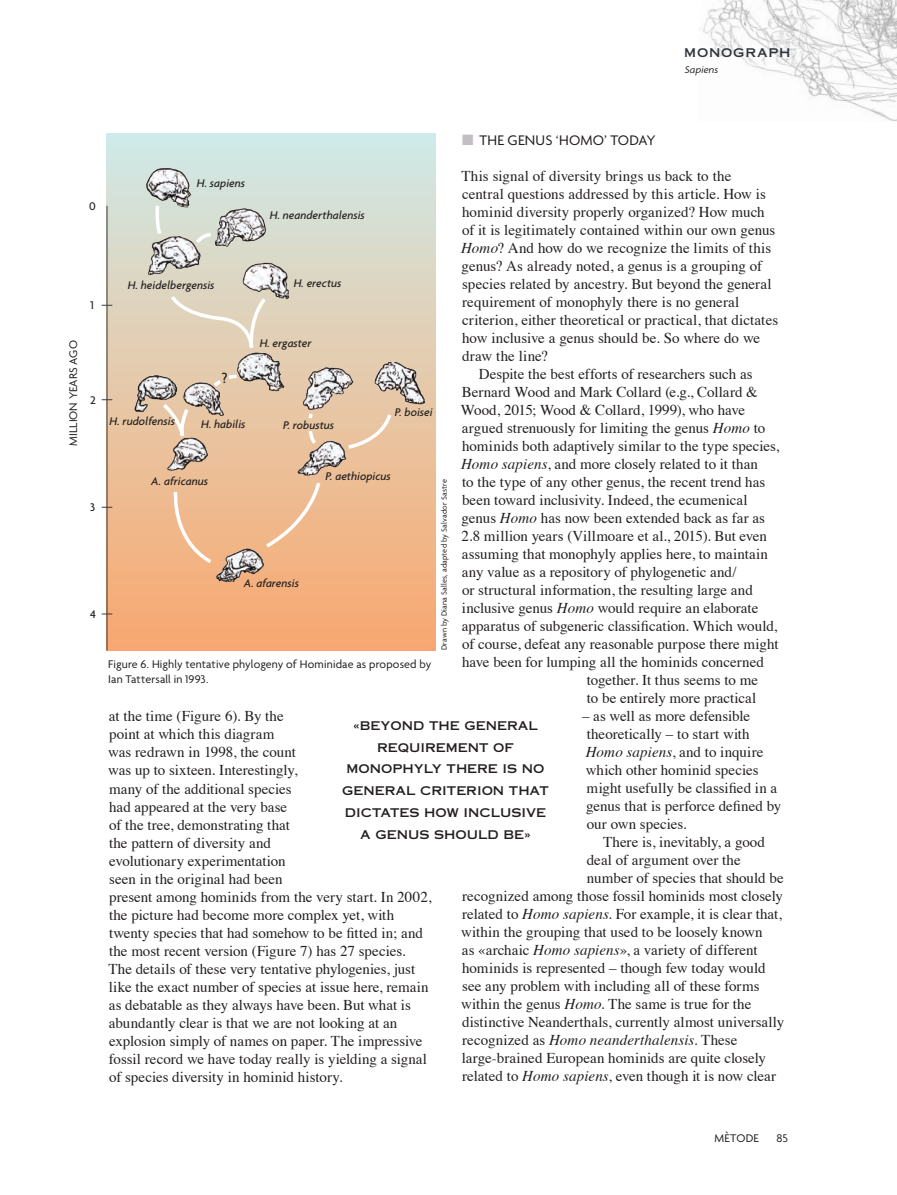
<style>
.page{position:relative;width:897px;height:1195px;background:#fff}
.page>*{position:absolute;margin:0;border:0;box-sizing:border-box;transform-origin:0 0}
.t1{font:15px/18px "Times";color:#231f20}
.t2{font:italic 15px "Times";letter-spacing:.01em;color:#231f20}
.t3{font:15px "Agenda";letter-spacing:.01em;color:#231f20}
._04_DATOS{font:500 15px "Agenda";color:#231f20}
._04_DATOS-2{font:italic 500 12px "Agenda";color:#231f20}
._12_DESTACADO{font:12px/21.8px "Copperplate Thirty One AB";color:#231f20;text-align:center}
._09_PEUS_DE_FOTO{font:12px/15px "Agenda";letter-spacing:.01em;color:#231f20}
._04_DATOS-3{font:12px "Agenda";color:#231f20}
.t4{font:12px "Copperplate Thirty One AB";letter-spacing:.06em;color:#2d323a}
._04_DATOS-4{font:500 12px "Agenda";color:#231f20}
.t5{font:italic 10.5px "Agenda";letter-spacing:.02em;color:#231f20}
._15_CREDITOS_FOTOGRA{font:8.25px "Agenda";letter-spacing:.02em;color:#231f20}
.s1{color:#c1bfc2}
.s2{font-style:italic}
.s3{font-style:normal}
</style>
<div class="page">
<img style="left:699px;top:0;width:198px;height:121px">
<img style="left:101px;top:133px;width:335px;height:518px">
<svg style="left:154px;top:202px;width:10px;height:36px"></svg>
<svg style="left:194px;top:231px;width:20px;height:14px"></svg>
<svg style="left:307px;top:409px;width:13px;height:39px"></svg>
<svg style="left:345px;top:410px;width:49px;height:40px;background:#ebc9a9"></svg>
<svg style="left:161px;top:293px;width:107px;height:175px;background:#dec8af"></svg>
<svg style="left:172px;top:488px;width:43px;height:78px;background:#f1bd94"></svg>
<svg style="left:262px;top:479px;width:60px;height:72px;background:#f0bd94"></svg>
<hr style="left:107px;top:206px;width:1px;height:444px;background:#3d3d3c">
<p class="t4" style="left:684px;top:46px;width:108px">MONOGRAPH</p>
<p class="t5" style="left:685px;top:63px;width:35px">Sapiens</p>
<p class="_04_DATOS-4" style="left:89px;top:199px;width:8px">0</p>
<p class="_04_DATOS-3" style="left:66px;top:446px;width:107px;rotate:-90deg">MILLION YEARS AGO</p>
<p class="_04_DATOS-4" style="left:90px;top:298px;width:5px">1</p>
<p class="_04_DATOS-4" style="left:90px;top:392px;width:7px">2</p>
<p class="_04_DATOS-4" style="left:90px;top:500px;width:7px">3</p>
<p class="_04_DATOS-4" style="left:90px;top:606px;width:7px">4</p>
<p class="t3" style="left:462px;top:132px;width:195px"><span class="s1">■</span> THE GENUS ‘HOMO’ TODAY</p>
<p class="t1" style="left:461px;top:165px;width:319px">This signal of diversity brings us back to the<br>central questions addressed by this article. How is hominid diversity properly organized? How much of it is legitimately contained within our own genus <span class="s2">Homo</span>? And how do we recognize the limits of this genus? As already noted, a genus is a grouping of species related by ancestry. But beyond the general requirement of monophyly there is no general criterion, either theoretical or practical, that dictates how inclusive a genus should be. So where do we draw the line?</p>
<p class="t1" style="left:479px;top:363px;width:275px">Despite the best efforts of researchers such as</p>
<p class="t1" style="left:462px;top:381px;width:298px">Bernard Wood and Mark Collard (e.g., Collard &amp;</p>
<p class="t1" style="left:461px;top:399px;width:286px">Wood, 2015; Wood &amp; Collard, 1999), who have</p>
<p class="t1" style="left:462px;top:417px;width:305px">argued strenuously for limiting the genus <span class="s2">Homo</span> to</p>
<p class="t1" style="left:462px;top:435px;width:319px">hominids both adaptively similar to the type species,</p>
<p class="t1" style="left:461px;top:453px;width:299px"><span class="s2">Homo sapiens</span>, and more closely related to it than</p>
<p class="t1" style="left:462px;top:471px;width:305px">to the type of any other genus, the recent trend has</p>
<p class="t1" style="left:462px;top:489px;width:287px">been toward inclusivity. Indeed, the ecumenical</p>
<p class="t1" style="left:462px;top:507px;width:305px">genus <span class="s2">Homo</span> has now been extended back as far as</p>
<p class="t1" style="left:461px;top:525px;width:307px">2.8 million years (Villmoare et al., 2015). But even</p>
<p class="t1" style="left:462px;top:543px;width:308px">assuming that monophyly applies here, to maintain</p>
<p class="t1" style="left:462px;top:561px;width:276px">any value as a repository of phylogenetic and/</p>
<p class="t1" style="left:462px;top:579px;width:292px">or structural information, the resulting large and</p>
<p class="t1" style="left:462px;top:597px;width:298px">inclusive genus <span class="s2">Homo</span> would require an elaborate</p>
<p class="t1" style="left:462px;top:615px;width:317px">apparatus of subgeneric classification. Which would,</p>
<p class="t1" style="left:462px;top:633px;width:318px">of course, defeat any reasonable purpose there might</p>
<p class="t1" style="left:462px;top:651px;width:303px">have been for lumping all the hominids concerned</p>
<p class="t1" style="left:587px;top:669px;width:173px">together. It thus seems to me</p>
<p class="t1" style="left:587px;top:687px;width:171px">to be entirely more practical</p>
<p class="t1" style="left:582px;top:705px;width:201px">– as well as more defensible theoretically – to start with<br><span class="s2">Homo sapiens</span>, and to inquire which other hominid species might usefully be classified in a genus that is perforce defined by our own species.</p>
<p class="t1" style="left:603px;top:831px;width:163px">There is, inevitably, a good</p>
<p class="t1" style="left:587px;top:849px;width:155px">deal of argument over the</p>
<p class="t1" style="left:587px;top:867px;width:198px">number of species that should be</p>
<p class="t1" style="left:462px;top:885px;width:322px">recognized among those fossil hominids most closely</p>
<p class="t1" style="left:462px;top:903px;width:321px">related to <span class="s2">Homo sapiens</span>. For example, it is clear that,</p>
<p class="t1" style="left:461px;top:921px;width:303px">within the grouping that used to be loosely known</p>
<p class="t1" style="left:462px;top:939px;width:297px">as «archaic <span class="s2">Homo sapiens</span>», a variety of different</p>
<p class="t1" style="left:462px;top:957px;width:305px">hominids is represented – though few today would</p>
<p class="t1" style="left:462px;top:975px;width:299px">see any problem with including all of these forms</p>
<p class="t1" style="left:461px;top:993px;width:292px">within the genus <span class="s2">Homo</span>. The same is true for the</p>
<p class="t1" style="left:462px;top:1011px;width:324px">distinctive Neanderthals, currently almost universally</p>
<p class="t2" style="left:462px;top:1027px;width:277px"><span class="s3">recognized as</span> Homo neanderthalensis<span class="s3">. These</span></p>
<p class="t1" style="left:462px;top:1047px;width:306px">large-brained European hominids are quite closely</p>
<p class="t1" style="left:462px;top:1065px;width:315px">related to <span class="s2">Homo sapiens</span>, even though it is now clear</p>
<p class="_04_DATOS-2" style="left:197px;top:176px;width:50px">H. sapiens</p>
<p class="_04_DATOS-2" style="left:270px;top:208px;width:97px">H. neanderthalensis</p>
<p class="_04_DATOS-2" style="left:294px;top:276px;width:49px">H. erectus</p>
<p class="_04_DATOS-2" style="left:128px;top:278px;width:88px">H. heidelbergensis</p>
<p class="_04_DATOS-2" style="left:260px;top:335px;width:54px">H. ergaster</p>
<p class="_04_DATOS" style="left:222px;top:369px;width:7px">?</p>
<p class="_04_DATOS-2" style="left:395px;top:405px;width:40px">P. boisei</p>
<p class="_04_DATOS-2" style="left:110px;top:414px;width:67px">H. rudolfensis</p>
<p class="_04_DATOS-2" style="left:201px;top:416px;width:46px">H. habilis</p>
<p class="_04_DATOS-2" style="left:283px;top:417px;width:53px">P. robustus</p>
<p class="_04_DATOS-2" style="left:326px;top:468px;width:67px">P. aethiopicus</p>
<p class="_04_DATOS-2" style="left:151px;top:474px;width:58px">A. africanus</p>
<p class="_15_CREDITOS_FOTOGRA" style="left:439px;top:650px;width:172px;rotate:-90deg">Drawn by Diana Salles, adapted by Salvador Sastre</p>
<p class="_04_DATOS-2" style="left:244px;top:576px;width:57px">A. afarensis</p>
<p class="_09_PEUS_DE_FOTO" style="left:108px;top:656px;width:325px">Figure 6. Highly tentative phylogeny of Hominidae as proposed by<br>Ian Tattersall in 1993.</p>
<p class="t1" style="left:108px;top:706px;width:325px">at the time (Figure 6). By the<br>point at which this diagram<br>was redrawn in 1998, the count<br>was up to sixteen. Interestingly,<br>many of the additional species<br>had appeared at the very base<br>of the tree, demonstrating that<br>the pattern of diversity and<br>evolutionary experimentation<br>seen in the original had been<br>present among hominids from the very start. In 2002, the picture had become more complex yet, with twenty species that had somehow to be fitted in; and the most recent version (Figure 7) has 27 species.<br>The details of these very tentative phylogenies, just like the exact number of species at issue here, remain as debatable as they always have been. But what is abundantly clear is that we are not looking at an explosion simply of names on paper. The impressive fossil record we have today really is yielding a signal of species diversity in hominid history.</p>
<p class="_12_DESTACADO" style="left:342px;top:714px;width:208px">«BEYOND THE GENERAL<br>REQUIREMENT OF<br>MONOPHYLY THERE IS NO<br>GENERAL CRITERION THAT<br>DICTATES HOW INCLUSIVE<br>A GENUS SHOULD BE»</p>
<p class="_09_PEUS_DE_FOTO" style="left:714px;top:1130px;width:46px">MÈTODE</p>
<p class="_09_PEUS_DE_FOTO" style="left:776px;top:1130px;width:13px">85</p>
</div>
